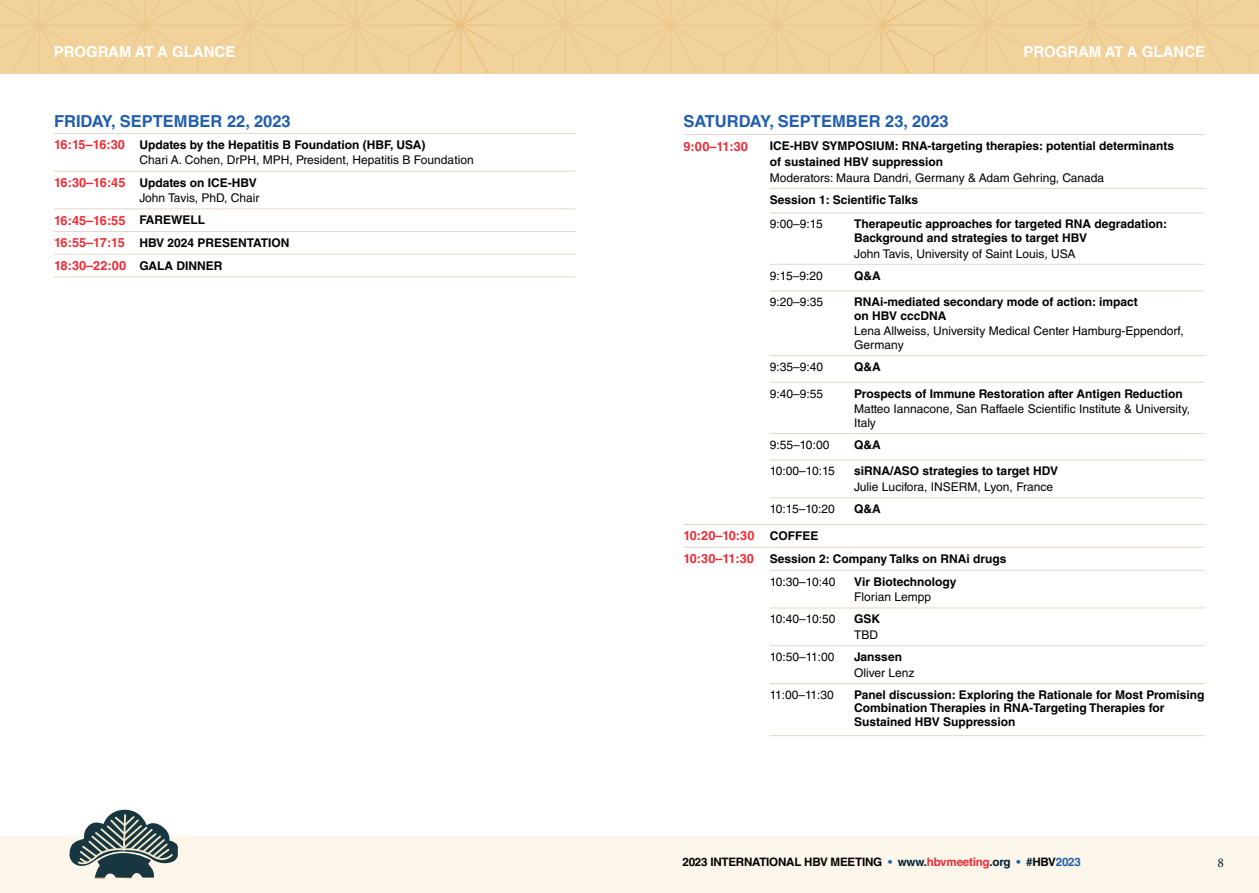
<style>
.page{position:relative;width:1259px;height:893px;background:#fff}
.page>*{position:absolute;margin:0;border:0;box-sizing:border-box;transform-origin:0 0}
.t1{font:700 16.5px "Helvetica LT Std";color:#215eac}
.t2{font:700 15px "Helvetica LT Std";color:#fff}
.t3{font:13.5px "Minion Pro";color:#002133}
.t4{font:700 12.75px "Helvetica LT Std";color:#ee2d36}
.t5{font:700 12.75px/22.6px "Helvetica LT Std";letter-spacing:-.025em;color:#ee2d36}
.t6{font:700 12px/13.5px "Helvetica LT Std";color:#000}
.t7{font:12px/15.6px "Helvetica LT Std";color:#000}
.t8{font:700 11.7px "Helvetica LT Std";letter-spacing:-.02em;color:#000}
.s1{font-weight:700;font-size:12.75px;color:#ee2d36}
.s2{font-weight:700}
.s3{font-size:12px;color:#000}
.s4{font-size:12.75px;color:#ee2d36}
.s5{color:#215eac}
.s6{color:#002133}
.s7{color:#ee2d36}
</style>
<div class="page">
<div style="left:0;top:836px;width:1259px;height:57px;background:#fcf6eb"></div>
<svg style="left:0;top:0;width:1259px;height:72px;background:#f0d099"></svg>
<svg style="left:73px;top:810px;width:103px;height:34px"></svg>
<svg style="left:69px;top:844px;width:109px;height:22px"></svg>
<svg style="left:78px;top:814px;width:95px;height:64px"></svg>
<hr style="left:54px;top:133px;width:85px;height:1px;background:#e3d7c8">
<hr style="left:139px;top:133px;width:85px;height:1px;background:#e3d7c8">
<hr style="left:224px;top:133px;width:351px;height:1px;background:#e3d7c8">
<hr style="left:54px;top:171px;width:85px;height:1px;background:#e3d7c8">
<hr style="left:54px;top:209px;width:85px;height:1px;background:#e3d7c8">
<hr style="left:54px;top:231px;width:85px;height:1px;background:#e3d7c8">
<hr style="left:54px;top:254px;width:85px;height:1px;background:#e3d7c8">
<hr style="left:54px;top:276px;width:85px;height:1px;background:#e3d7c8">
<hr style="left:139px;top:171px;width:85px;height:1px;background:#e3d7c8">
<hr style="left:224px;top:171px;width:351px;height:1px;background:#e3d7c8">
<hr style="left:139px;top:209px;width:85px;height:1px;background:#e3d7c8">
<hr style="left:224px;top:209px;width:351px;height:1px;background:#e3d7c8">
<hr style="left:139px;top:231px;width:85px;height:1px;background:#e3d7c8">
<hr style="left:224px;top:231px;width:351px;height:1px;background:#e3d7c8">
<hr style="left:139px;top:254px;width:85px;height:1px;background:#e3d7c8">
<hr style="left:224px;top:254px;width:351px;height:1px;background:#e3d7c8">
<hr style="left:139px;top:276px;width:85px;height:1px;background:#e3d7c8">
<hr style="left:224px;top:276px;width:351px;height:1px;background:#e3d7c8">
<hr style="left:770px;top:213px;width:84px;height:1px;background:#e3d7c8">
<hr style="left:854px;top:213px;width:351px;height:1px;background:#e3d7c8">
<hr style="left:770px;top:264px;width:84px;height:1px;background:#e3d7c8">
<hr style="left:854px;top:264px;width:351px;height:1px;background:#e3d7c8">
<hr style="left:770px;top:290px;width:84px;height:1px;background:#e3d7c8">
<hr style="left:854px;top:290px;width:351px;height:1px;background:#e3d7c8">
<hr style="left:770px;top:355px;width:84px;height:1px;background:#e3d7c8">
<hr style="left:854px;top:355px;width:351px;height:1px;background:#e3d7c8">
<hr style="left:770px;top:382px;width:84px;height:1px;background:#e3d7c8">
<hr style="left:854px;top:382px;width:351px;height:1px;background:#e3d7c8">
<hr style="left:770px;top:433px;width:84px;height:1px;background:#e3d7c8">
<hr style="left:854px;top:433px;width:351px;height:1px;background:#e3d7c8">
<hr style="left:770px;top:460px;width:84px;height:1px;background:#e3d7c8">
<hr style="left:854px;top:460px;width:351px;height:1px;background:#e3d7c8">
<hr style="left:683px;top:134px;width:87px;height:1px;background:#e3d7c8">
<hr style="left:770px;top:134px;width:84px;height:1px;background:#e3d7c8">
<hr style="left:854px;top:134px;width:351px;height:1px;background:#e3d7c8">
<hr style="left:770px;top:608px;width:84px;height:1px;background:#e3d7c8">
<hr style="left:854px;top:608px;width:351px;height:1px;background:#e3d7c8">
<hr style="left:770px;top:645px;width:84px;height:1px;background:#e3d7c8">
<hr style="left:854px;top:645px;width:351px;height:1px;background:#e3d7c8">
<hr style="left:770px;top:188px;width:84px;height:1px;background:#e3d7c8">
<hr style="left:854px;top:188px;width:351px;height:1px;background:#e3d7c8">
<hr style="left:770px;top:683px;width:84px;height:1px;background:#e3d7c8">
<hr style="left:854px;top:683px;width:351px;height:1px;background:#e3d7c8">
<hr style="left:770px;top:735px;width:84px;height:1px;background:#e3d7c8">
<hr style="left:854px;top:735px;width:351px;height:1px;background:#e3d7c8">
<hr style="left:770px;top:570px;width:84px;height:1px;background:#e3d7c8">
<hr style="left:854px;top:570px;width:351px;height:1px;background:#e3d7c8">
<hr style="left:683px;top:524px;width:87px;height:1px;background:#e3d7c8">
<hr style="left:770px;top:524px;width:84px;height:1px;background:#e3d7c8">
<hr style="left:854px;top:524px;width:351px;height:1px;background:#e3d7c8">
<hr style="left:770px;top:497px;width:84px;height:1px;background:#e3d7c8">
<hr style="left:854px;top:497px;width:351px;height:1px;background:#e3d7c8">
<hr style="left:770px;top:547px;width:84px;height:1px;background:#e3d7c8">
<hr style="left:854px;top:547px;width:351px;height:1px;background:#e3d7c8">
<hr style="left:683px;top:547px;width:87px;height:1px;background:#e3d7c8">
<p class="t2" style="left:54px;top:42px;width:183px">PROGRAM AT A GLANCE</p>
<p class="t2" style="left:1023px;top:42px;width:183px">PROGRAM AT A GLANCE</p>
<h1 class="t1" style="left:54px;top:111px;width:238px">FRIDAY, SEPTEMBER 22, 2023</h1>
<p class="t7" style="left:139px;top:137px;width:336px;text-indent:-85px"><span class="s1">16:15–16:30</span> <span class="s2">Updates by the Hepatitis B Foundation (HBF, USA)<br></span>Chari A. Cohen, DrPH, MPH, President, Hepatitis B Foundation</p>
<p class="t7" style="left:54px;top:174px;width:207px;text-align:right"><span class="s1">16:30–16:45</span> <span class="s2">Updates on ICE-HBV<br></span>John Tavis, PhD, Chair</p>
<p class="t4" style="left:54px;top:213px;width:153px">16:45–16:55 <span class="s3">FAREWELL</span></p>
<p class="t6" style="left:54px;top:236px;width:237px"><span class="s4">16:55–17:15</span> HBV 2024 PRESENTATION</p>
<p class="t4" style="left:54px;top:258px;width:170px">18:30–22:00 <span class="s3">GALA DINNER</span></p>
<h1 class="t1" style="left:683px;top:111px;width:267px">SATURDAY, SEPTEMBER 23, 2023</h1>
<p class="t4" style="left:683px;top:139px;width:66px">9:00–11:30</p>
<p class="t6" style="left:770px;top:138px;width:406px;line-height:15.6px">ICE-HBV SYMPOSIUM: RNA-targeting therapies: potential determinants of sustained HBV suppression</p>
<p class="t7" style="left:770px;top:170px;width:336px">Moderators: Maura Dandri, Germany &amp; Adam Gehring, Canada</p>
<p class="t6" style="left:770px;top:193px;width:150px">Session 1: Scientific Talks</p>
<p class="t7" style="left:770px;top:216px;width:54px">9:00–9:15</p>
<p class="t6" style="left:854px;top:217px;width:314px">Therapeutic approaches for targeted RNA degradation:<br>Background and strategies to target HBV</p>
<p class="t7" style="left:854px;top:245px;width:223px">John Tavis, University of Saint Louis, USA</p>
<p class="t7" style="left:770px;top:268px;width:54px">9:15–9:20</p>
<p class="t6" style="left:854px;top:268px;width:28px">Q&amp;A</p>
<p class="t7" style="left:770px;top:294px;width:55px">9:20–9:35</p>
<p class="t6" style="left:854px;top:295px;width:285px">RNAi-mediated secondary mode of action: impact on HBV cccDNA</p>
<p class="t7" style="left:854px;top:324px;width:331px;line-height:13.5px">Lena Allweiss, University Medical Center Hamburg-Eppendorf,<br>Germany</p>
<p class="t7" style="left:770px;top:359px;width:55px">9:35–9:40</p>
<p class="t6" style="left:854px;top:360px;width:28px">Q&amp;A</p>
<p class="t7" style="left:770px;top:386px;width:55px">9:40–9:55</p>
<p class="t6" style="left:854px;top:386px;width:330px">Prospects of Immune Restoration after Antigen Reduction</p>
<p class="t7" style="left:854px;top:402px;width:337px;line-height:13.5px">Matteo Iannacone, San Raffaele Scientific Institute &amp; University,<br>Italy</p>
<p class="t7" style="left:770px;top:437px;width:61px">9:55–10:00</p>
<p class="t6" style="left:854px;top:438px;width:28px">Q&amp;A</p>
<p class="t7" style="left:770px;top:463px;width:66px">10:00–10:15</p>
<p class="t6" style="left:854px;top:464px;width:205px">siRNA/ASO strategies to target HDV</p>
<p class="t7" style="left:854px;top:479px;width:200px">Julie Lucifora, INSERM, Lyon, France</p>
<p class="t7" style="left:770px;top:501px;width:66px">10:15–10:20</p>
<p class="t6" style="left:854px;top:502px;width:28px">Q&amp;A</p>
<p class="t5" style="left:683px;top:524px;width:137px">10:20–10:30 <span class="s3">COFFEE<br></span>10:30–11:30</p>
<p class="t6" style="left:770px;top:551px;width:238px">Session 2: Company Talks on RNAi drugs</p>
<p class="t7" style="left:770px;top:573px;width:67px">10:30–10:40</p>
<p class="t6" style="left:854px;top:574px;width:104px">Vir Biotechnology</p>
<p class="t7" style="left:854px;top:589px;width:78px">Florian Lempp</p>
<p class="t7" style="left:770px;top:611px;width:67px">10:40–10:50</p>
<p class="t6" style="left:854px;top:612px;width:28px">GSK</p>
<p class="t7" style="left:854px;top:627px;width:25px">TBD</p>
<p class="t7" style="left:770px;top:649px;width:66px">10:50–11:00</p>
<p class="t6" style="left:854px;top:650px;width:49px">Janssen</p>
<p class="t7" style="left:854px;top:665px;width:62px">Oliver Lenz</p>
<p class="t7" style="left:770px;top:687px;width:65px">11:00–11:30</p>
<p class="t6" style="left:854px;top:688px;width:352px">Panel discussion: Exploring the Rationale for Most Promising<br>Combination Therapies in RNA-Targeting Therapies for<br>Sustained HBV Suppression</p>
<p class="t8" style="left:682px;top:855px;width:400px">2023 INTERNATIONAL HBV MEETING <span class="s5">•</span> <span class="s6">www.</span><span class="s7">hbvmeeting</span><span class="s6">.org</span> <span class="s5">•</span> <span class="s6">#</span>HBV<span class="s5">2023</span></p>
<p class="t3" style="left:1217px;top:853px;width:8px">8</p>
</div>
